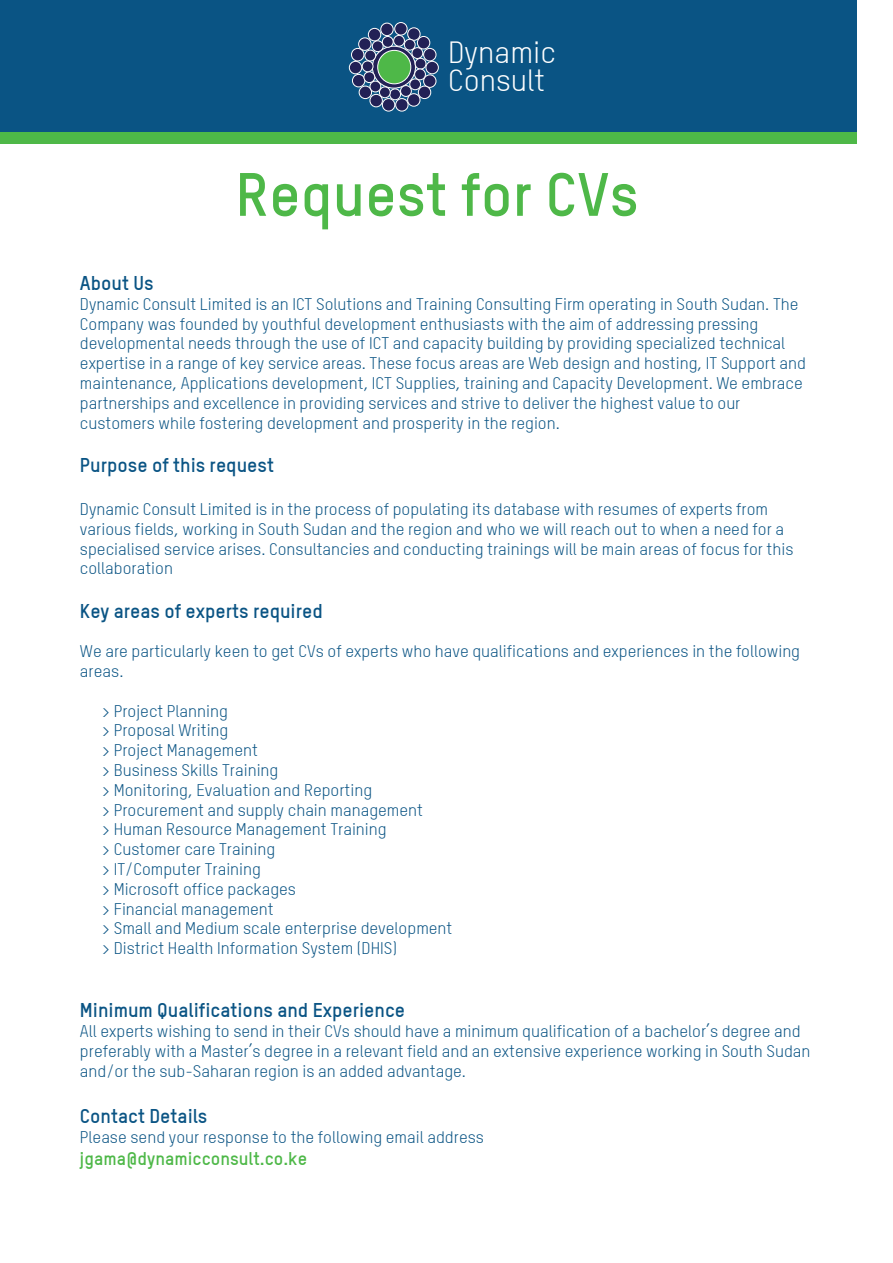
<style>
.page{position:relative;width:893px;height:1263px;background:#fff}
.page>*{position:absolute;margin:0;border:0;box-sizing:border-box;transform-origin:0 0}
.t1{font:700 60px "TSTAR";color:#4eb848}
.t2{font:30px/27.6px "TSTAR";color:#fff}
.t3{font:700 19.5px "TSTAR";color:#0a5484}
.t4{font:700 18px "TSTAR";color:#4eb848}
.t5{font:16.5px/19.8px "TSTAR";color:#0a5484}
</style>
<div class="page">
<div style="left:0;top:0;width:856px;height:133px;background:#0a5484"></div>
<svg style="left:372px;top:46px;width:43px;height:42px"></svg>
<div style="left:372px;top:46px;width:44px;height:42px;border:1px solid #fff;border-radius:50%"></div>
<div style="left:378px;top:50px;width:33px;height:34px;background:#4eb848;border-radius:50%"></div>
<div style="left:377px;top:50px;width:34px;height:34px;border:1px solid #fff;border-radius:50%"></div>
<div style="left:426px;top:61px;width:12px;height:13px;background:#222156;border-radius:50%"></div>
<div style="left:426px;top:61px;width:13px;height:13px;border:1px solid #fff;border-radius:50%"></div>
<div style="left:424px;top:48px;width:12px;height:13px;background:#222156;border-radius:50%"></div>
<div style="left:423px;top:48px;width:13px;height:13px;border:1px solid #fff;border-radius:50%"></div>
<div style="left:424px;top:75px;width:12px;height:12px;background:#222156;border-radius:50%"></div>
<div style="left:423px;top:75px;width:13px;height:13px;border:1px solid #fff;border-radius:50%"></div>
<div style="left:418px;top:86px;width:13px;height:13px;background:#222156;border-radius:50%"></div>
<div style="left:418px;top:86px;width:13px;height:13px;border:1px solid #fff;border-radius:50%"></div>
<div style="left:408px;top:94px;width:12px;height:12px;background:#222156;border-radius:50%"></div>
<div style="left:407px;top:93px;width:13px;height:13px;border:1px solid #fff;border-radius:50%"></div>
<div style="left:396px;top:99px;width:12px;height:12px;background:#222156;border-radius:50%"></div>
<div style="left:395px;top:98px;width:13px;height:13px;border:1px solid #fff;border-radius:50%"></div>
<div style="left:382px;top:99px;width:13px;height:12px;background:#222156;border-radius:50%"></div>
<div style="left:382px;top:98px;width:13px;height:13px;border:1px solid #fff;border-radius:50%"></div>
<div style="left:370px;top:94px;width:12px;height:13px;background:#222156;border-radius:50%"></div>
<div style="left:370px;top:94px;width:13px;height:13px;border:1px solid #fff;border-radius:50%"></div>
<div style="left:359px;top:86px;width:13px;height:13px;background:#222156;border-radius:50%"></div>
<div style="left:359px;top:86px;width:13px;height:13px;border:1px solid #fff;border-radius:50%"></div>
<div style="left:352px;top:74px;width:13px;height:13px;background:#222156;border-radius:50%"></div>
<div style="left:352px;top:74px;width:13px;height:13px;border:1px solid #fff;border-radius:50%"></div>
<div style="left:349px;top:61px;width:13px;height:13px;background:#222156;border-radius:50%"></div>
<div style="left:349px;top:61px;width:13px;height:13px;border:1px solid #fff;border-radius:50%"></div>
<div style="left:351px;top:48px;width:13px;height:13px;background:#222156;border-radius:50%"></div>
<div style="left:351px;top:48px;width:13px;height:13px;border:1px solid #fff;border-radius:50%"></div>
<div style="left:359px;top:38px;width:12px;height:12px;background:#222156;border-radius:50%"></div>
<div style="left:358px;top:38px;width:13px;height:13px;border:1px solid #fff;border-radius:50%"></div>
<div style="left:368px;top:28px;width:13px;height:13px;background:#222156;border-radius:50%"></div>
<div style="left:368px;top:28px;width:13px;height:13px;border:1px solid #fff;border-radius:50%"></div>
<div style="left:381px;top:23px;width:12px;height:13px;background:#222156;border-radius:50%"></div>
<div style="left:380px;top:23px;width:13px;height:13px;border:1px solid #fff;border-radius:50%"></div>
<div style="left:395px;top:23px;width:12px;height:12px;background:#222156;border-radius:50%"></div>
<div style="left:394px;top:22px;width:13px;height:13px;border:1px solid #fff;border-radius:50%"></div>
<div style="left:408px;top:28px;width:12px;height:12px;background:#222156;border-radius:50%"></div>
<div style="left:407px;top:28px;width:13px;height:13px;border:1px solid #fff;border-radius:50%"></div>
<div style="left:417px;top:36px;width:13px;height:13px;background:#222156;border-radius:50%"></div>
<div style="left:417px;top:36px;width:13px;height:13px;border:1px solid #fff;border-radius:50%"></div>
<div style="left:412px;top:48px;width:11px;height:10px;background:#222156;border-radius:50%"></div>
<div style="left:412px;top:47px;width:11px;height:12px;border:1px solid #fff;border-radius:50%"></div>
<div style="left:415px;top:58px;width:11px;height:11px;background:#222156;border-radius:50%"></div>
<div style="left:415px;top:58px;width:11px;height:11px;border:1px solid #fff;border-radius:50%"></div>
<div style="left:415px;top:69px;width:10px;height:11px;background:#222156;border-radius:50%"></div>
<div style="left:414px;top:69px;width:12px;height:11px;border:1px solid #fff;border-radius:50%"></div>
<div style="left:410px;top:79px;width:11px;height:11px;background:#222156;border-radius:50%"></div>
<div style="left:409px;top:79px;width:12px;height:11px;border:1px solid #fff;border-radius:50%"></div>
<div style="left:401px;top:86px;width:10px;height:10px;background:#222156;border-radius:50%"></div>
<div style="left:400px;top:85px;width:12px;height:12px;border:1px solid #fff;border-radius:50%"></div>
<div style="left:390px;top:89px;width:11px;height:11px;background:#222156;border-radius:50%"></div>
<div style="left:389px;top:89px;width:12px;height:11px;border:1px solid #fff;border-radius:50%"></div>
<div style="left:379px;top:87px;width:11px;height:11px;background:#222156;border-radius:50%"></div>
<div style="left:379px;top:87px;width:12px;height:11px;border:1px solid #fff;border-radius:50%"></div>
<div style="left:370px;top:81px;width:11px;height:11px;background:#222156;border-radius:50%"></div>
<div style="left:370px;top:81px;width:11px;height:11px;border:1px solid #fff;border-radius:50%"></div>
<div style="left:364px;top:72px;width:11px;height:11px;background:#222156;border-radius:50%"></div>
<div style="left:364px;top:71px;width:11px;height:12px;border:1px solid #fff;border-radius:50%"></div>
<div style="left:362px;top:61px;width:11px;height:11px;background:#222156;border-radius:50%"></div>
<div style="left:362px;top:61px;width:11px;height:11px;border:1px solid #fff;border-radius:50%"></div>
<div style="left:365px;top:50px;width:11px;height:11px;background:#222156;border-radius:50%"></div>
<div style="left:365px;top:50px;width:11px;height:11px;border:1px solid #fff;border-radius:50%"></div>
<div style="left:372px;top:41px;width:11px;height:11px;background:#222156;border-radius:50%"></div>
<div style="left:372px;top:41px;width:11px;height:11px;border:1px solid #fff;border-radius:50%"></div>
<div style="left:382px;top:36px;width:11px;height:11px;background:#222156;border-radius:50%"></div>
<div style="left:382px;top:36px;width:11px;height:12px;border:1px solid #fff;border-radius:50%"></div>
<div style="left:394px;top:35px;width:10px;height:11px;background:#222156;border-radius:50%"></div>
<div style="left:393px;top:35px;width:12px;height:12px;border:1px solid #fff;border-radius:50%"></div>
<div style="left:404px;top:39px;width:11px;height:11px;background:#222156;border-radius:50%"></div>
<div style="left:404px;top:39px;width:11px;height:11px;border:1px solid #fff;border-radius:50%"></div>
<div style="left:0;top:132px;width:857px;height:12px;background:#4eb848"></div>
<h2 class="t2" style="left:448px;top:38px;width:109px">Dynamic<br>Consult</h2>
<h1 class="t1" style="left:235px;top:157px;width:405px">Request for CVs</h1>
<p class="t3" style="left:80px;top:271px;width:75px">About Us</p>
<p class="t5" style="left:80px;top:294px;width:728px">Dynamic Consult Limited is an ICT Solutions and Training Consulting Firm operating in South Sudan. The Company was founded by youthful development enthusiasts with the aim of addressing pressing developmental needs through the use of ICT and capacity building by providing specialized technical expertise in a range of key service areas. These focus areas are Web design and hosting, IT Support and maintenance, Applications development, ICT Supplies, training and Capacity Development. We embrace partnerships and excellence in providing services and strive to deliver the highest value to our customers while fostering development and prosperity in the region.</p>
<p class="t3" style="left:80px;top:452px;width:196px">Purpose of this request</p>
<p class="t5" style="left:80px;top:499px;width:715px">Dynamic Consult Limited is in the process of populating its database with resumes of experts from various fields, working in South Sudan and the region and who we will reach out to when a need for a specialised service arises. Consultancies and conducting trainings will be main areas of focus for this collaboration</p>
<p class="t3" style="left:80px;top:598px;width:244px">Key areas of experts required</p>
<p class="t5" style="left:80px;top:641px;width:722px">We are particularly keen to get CVs of experts who have qualifications and experiences in the following areas.</p>
<p class="t5" style="left:102px;top:701px;width:352px">&gt; Project Planning<br>&gt; Proposal Writing<br>&gt; Project Management<br>&gt; Business Skills Training<br>&gt; Monitoring, Evaluation and Reporting<br>&gt; Procurement and supply chain management<br>&gt; Human Resource Management Training<br>&gt; Customer care Training<br>&gt; IT/Computer Training<br>&gt; Microsoft office packages<br>&gt; Financial management<br>&gt; Small and Medium scale enterprise development &gt; District Health Information System (DHIS)</p>
<p class="t3" style="left:80px;top:998px;width:327px">Minimum Qualifications and Experience</p>
<p class="t5" style="left:80px;top:1021px;width:732px">All experts wishing to send in their CVs should have a minimum qualification of a bachelor’s degree and preferably with a Master’s degree in a relevant field and an extensive experience working in South Sudan and/or the sub-Saharan region is an added advantage.</p>
<p class="t3" style="left:80px;top:1104px;width:129px">Contact Details</p>
<p class="t5" style="left:80px;top:1127px;width:406px">Please send your response to the following email address</p>
<p class="t4" style="left:80px;top:1147px;width:229px">jgama@dynamicconsult.co.ke</p>
</div>
